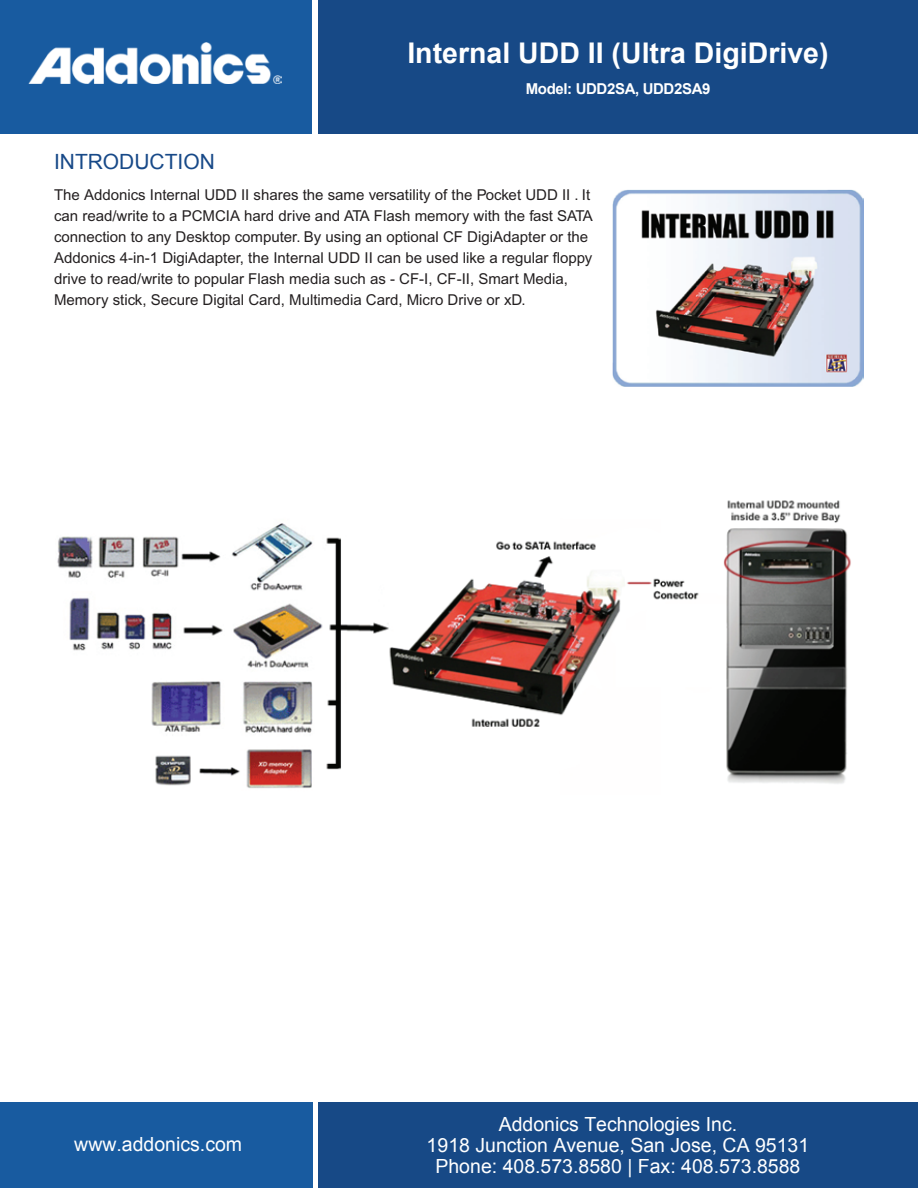
<style>
.page{position:relative;width:918px;height:1188px;background:#fff}
.page>*{position:absolute;margin:0;border:0;box-sizing:border-box;transform-origin:0 0}
.t1{font:700 28.5px "Arial";color:#fff}
.t2{font:21px "Arial";color:#174988}
.t3{font:19.5px/21px "Arial";color:#fff;text-align:center}
.t4{font:15px/21px "Arial";color:#231f20}
.t5{font:700 15px "Arial";letter-spacing:-.025em;color:#fff}
</style>
<div class="page">
<div style="left:0;top:0;width:312px;height:134px;background:#185ba0"></div>
<div style="left:318px;top:0;width:600px;height:134px;background:#174986"></div>
<div style="left:0;top:1102px;width:312px;height:86px;background:#185ba0"></div>
<div style="left:318px;top:1102px;width:600px;height:86px;background:#174986"></div>
<img style="left:29px;top:42px;width:252px;height:42px">
<img style="left:57px;top:500px;width:794px;height:288px">
<img style="left:613px;top:189px;width:251px;height:197px">
<h1 class="t1" style="left:407px;top:34px;width:423px">Internal UDD II (Ultra DigiDrive)</h1>
<h2 class="t2" style="left:54px;top:148px;width:162px">INTRODUCTION</h2>
<p class="t5" style="left:526px;top:79px;width:186px">Model: UDD2SA, UDD2SA9</p>
<p class="t4" style="left:54px;top:184px;width:540px">The Addonics Internal UDD II shares the same versatility of the Pocket UDD II . It can read/write to a PCMCIA hard drive and ATA Flash memory with the fast SATA connection to any Desktop computer. By using an optional CF DigiAdapter or the Addonics 4-in-1 DigiAdapter, the Internal UDD II can be used like a regular floppy drive to read/write to popular Flash media such as - CF-I, CF-II, Smart Media, Memory stick, Secure Digital Card, Multimedia Card, Micro Drive or xD.</p>
<h3 class="t3" style="left:74px;top:1133px;width:169px">www.addonics.com</h3>
<h3 class="t3" style="left:427px;top:1114px;width:384px">Addonics Technologies Inc.<br>1918 Junction Avenue, San Jose, CA 95131<br>Phone: 408.573.8580 | Fax: 408.573.8588</h3>
</div>
